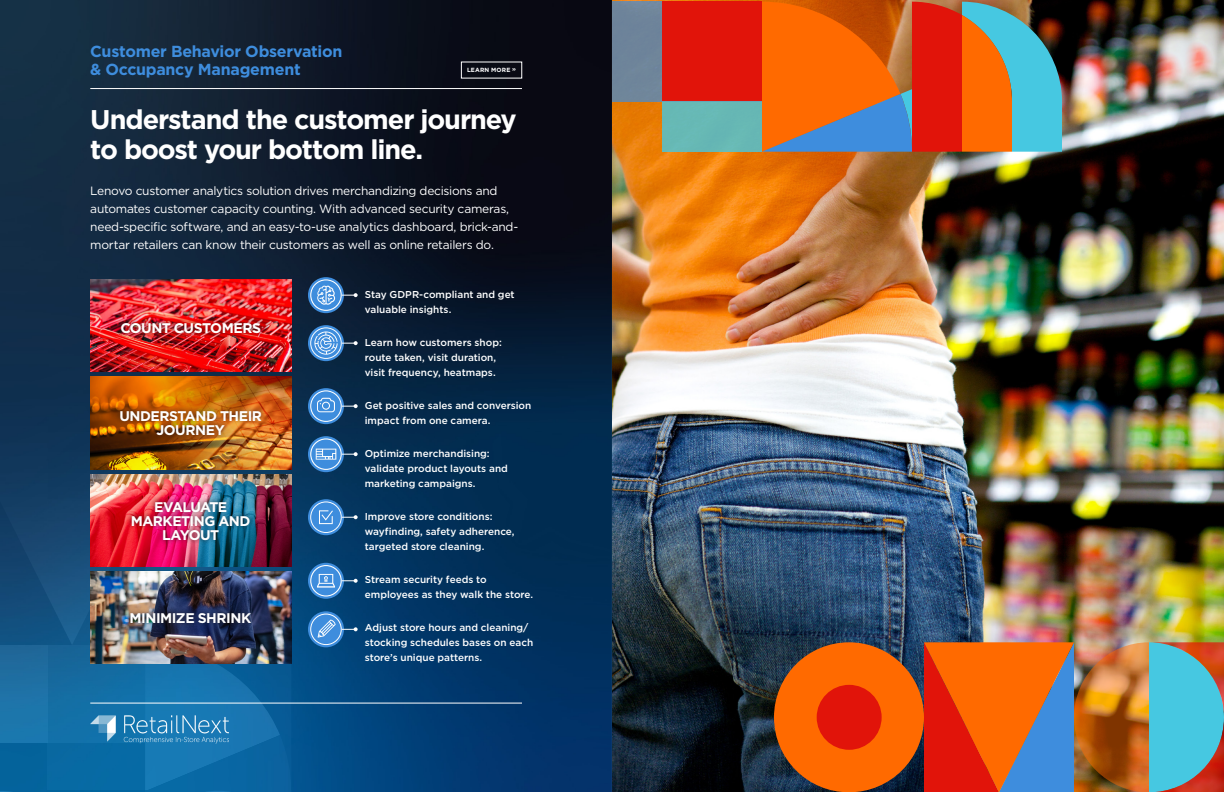
<style>
.page{position:relative;width:1224px;height:792px;background:#fff}
.page>*{position:absolute;margin:0;border:0;box-sizing:border-box;transform-origin:0 0}
.t1{font:700 27px/30px "Gotham";letter-spacing:-.04em;color:#fff}
.t2{font:700 16px/18px "Gotham";letter-spacing:-.02em;color:#3e8ddd}
.t3{font:700 14px/14px "Gotham";letter-spacing:-.035em;color:#fff;text-align:center}
.t4{font:12px/18px "Gotham";letter-spacing:-.02em;color:#fff}
.t5{font:500 10px/15px "Gotham";color:#fff}
.t6{font:700 6px "Gotham";letter-spacing:.035em;color:#fff}
</style>
<div class="page">
<img style="left:0;top:0;width:1224px;height:792px">
<div style="left:308px;top:277px;width:36px;height:36px;background:#3e8ddd;border-radius:50%"></div>
<div style="left:308px;top:325px;width:36px;height:36px;background:#3e8ddd;border-radius:50%"></div>
<div style="left:308px;top:388px;width:36px;height:36px;background:#3e8ddd;border-radius:50%"></div>
<div style="left:308px;top:436px;width:36px;height:36px;background:#3e8ddd;border-radius:50%"></div>
<div style="left:308px;top:499px;width:36px;height:36px;background:#3e8ddd;border-radius:50%"></div>
<div style="left:308px;top:563px;width:36px;height:36px;background:#3e8ddd;border-radius:50%"></div>
<svg style="left:308px;top:611px;width:36px;height:36px"></svg>
<svg style="left:0;top:338px;width:291px;height:454px;background:#135685"></svg>
<hr style="left:90px;top:88px;width:432px;height:1px;background:#fff">
<img style="left:90px;top:711px;width:138px;height:38px">
<hr style="left:90px;top:703px;width:432px;height:1px;background:#fff">
<svg style="left:310px;top:279px;width:48px;height:32px"></svg>
<svg style="left:310px;top:327px;width:48px;height:32px"></svg>
<svg style="left:310px;top:390px;width:48px;height:32px"></svg>
<svg style="left:310px;top:438px;width:48px;height:32px"></svg>
<svg style="left:310px;top:501px;width:48px;height:32px"></svg>
<svg style="left:310px;top:565px;width:48px;height:32px"></svg>
<svg style="left:310px;top:614px;width:48px;height:31px"></svg>
<img style="left:90px;top:279px;width:201px;height:93px">
<img style="left:90px;top:377px;width:201px;height:92px">
<img style="left:90px;top:474px;width:201px;height:93px">
<img style="left:90px;top:571px;width:201px;height:93px">
<div style="left:116px;top:318px;width:149px;height:20px;background:#231f20;opacity:.75"></div>
<div style="left:116px;top:406px;width:150px;height:33px;background:#231f20;opacity:.75"></div>
<div style="left:127px;top:497px;width:128px;height:48px;background:#231f20;opacity:.75"></div>
<div style="left:126px;top:608px;width:129px;height:20px;background:#231f20;opacity:.75"></div>
<div style="left:612px;top:2px;width:50px;height:100px;background:#6e849a"></div>
<div style="left:662px;top:2px;width:100px;height:100px;background:#e1140a"></div>
<div style="left:662px;top:102px;width:100px;height:50px;background:#67b8b4"></div>
<svg style="left:762px;top:2px;width:300px;height:150px;background:#b86a40"></svg>
<div style="left:774px;top:642px;width:150px;height:150px;background:#ff6a00;border-radius:50%"></div>
<div style="left:817px;top:685px;width:65px;height:65px;background:#e1140a;border-radius:50%"></div>
<img style="left:924px;top:642px;width:300px;height:150px">
<h2 class="t2" style="left:90px;top:42px;width:254px">Customer Behavior Observation &amp; Occupancy Management</h2>
<h1 class="t1" style="left:90px;top:104px;width:428px">Understand the customer journey to boost your bottom line.</h1>
<p class="t4" style="left:90px;top:181px;width:429px">Lenovo customer analytics solution drives merchandizing decisions and automates customer capacity counting. With advanced security cameras, need-specific software, and an easy-to-use analytics dashboard, brick-and&shy;mortar retailers can know their customers as well as online retailers do.</p>
<p class="t6" style="left:467px;top:66px;width:51px">LEARN MORE »</p>
<h3 class="t3" style="left:120px;top:321px;width:142px">COUNT CUSTOMERS</h3>
<h3 class="t3" style="left:119px;top:408px;width:144px">UNDERSTAND THEIR<br>JOURNEY</h3>
<h3 class="t3" style="left:131px;top:500px;width:121px">EVALUATE<br>MARKETING AND<br>LAYOUT</h3>
<h3 class="t3" style="left:130px;top:611px;width:123px">MINIMIZE SHRINK</h3>
<p class="t5" style="left:365px;top:287px;width:152px">Stay GDPR-compliant and get valuable insights.</p>
<p class="t5" style="left:365px;top:335px;width:139px">Learn how customers shop: route taken, visit duration, visit frequency, heatmaps.</p>
<p class="t5" style="left:365px;top:398px;width:168px">Get positive sales and conversion impact from one camera.</p>
<p class="t5" style="left:365px;top:446px;width:145px">Optimize merchandising: validate product layouts and marketing campaigns.</p>
<p class="t5" style="left:365px;top:509px;width:151px">Improve store conditions: wayfinding, safety adherence, targeted store cleaning.</p>
<p class="t5" style="left:365px;top:572px;width:170px">Stream security feeds to employees as they walk the store.</p>
<p class="t5" style="left:365px;top:620px;width:170px">Adjust store hours and cleaning/ stocking schedules bases on each store’s unique patterns.</p>
</div>
